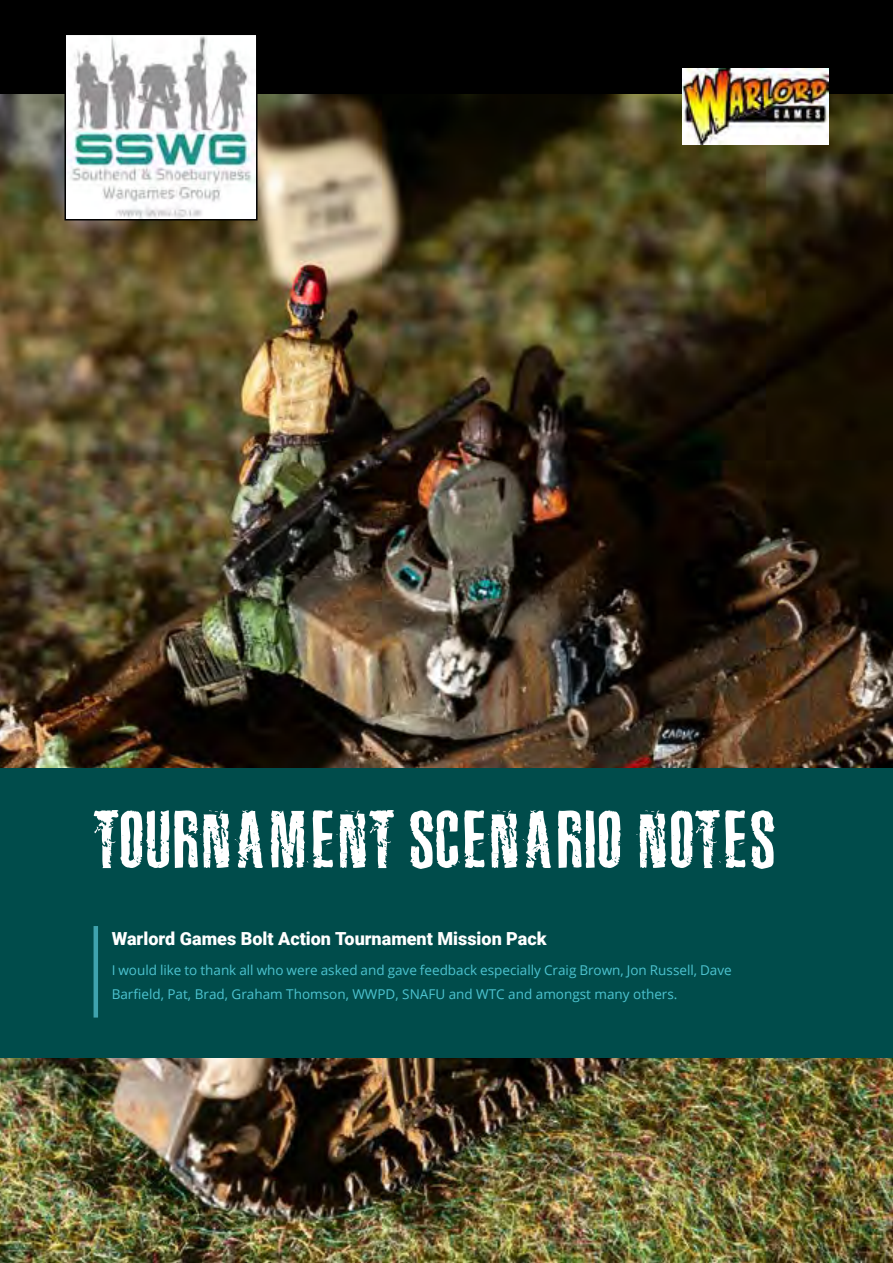
<style>
.page{position:relative;width:893px;height:1263px;background:#fff}
.page>*{position:absolute;margin:0;border:0;box-sizing:border-box;transform-origin:0 0}
.t1{font:82.5px "Joels Ragged Font";color:#fff}
.t2{font:900 18px "Roboto";color:#fff}
.t3{font:13.5px/24px "Open Sans";color:#4dc4d1}
</style>
<div class="page">
<img style="left:0;top:94px;width:893px;height:1169px">
<div style="left:0;top:768px;width:893px;height:289px;background:#004c4b"></div>
<hr style="left:94px;top:926px;width:4px;height:91px;background:#3fa3ae">
<div style="left:0;top:0;width:893px;height:94px;background:#000"></div>
<img style="left:67px;top:37px;width:188px;height:180px">
<div style="left:64px;top:34px;width:194px;height:186px;border:2px solid #000"></div>
<img style="left:682px;top:68px;width:146px;height:77px">
<h1 class="t1" style="left:94px;top:790px;width:684px">TOURNAMENT SCENARIO NOTES</h1>
<h2 class="t2" style="left:112px;top:926px;width:436px">Warlord Games Bolt Action Tournament Mission Pack</h2>
<p class="t3" style="left:112px;top:957px;width:622px">I would like to thank all who were asked and gave feedback especially Craig Brown, Jon Russell, Dave<br>Barfield, Pat, Brad, Graham Thomson, WWPD, SNAFU and WTC and amongst many others.</p>
</div>
